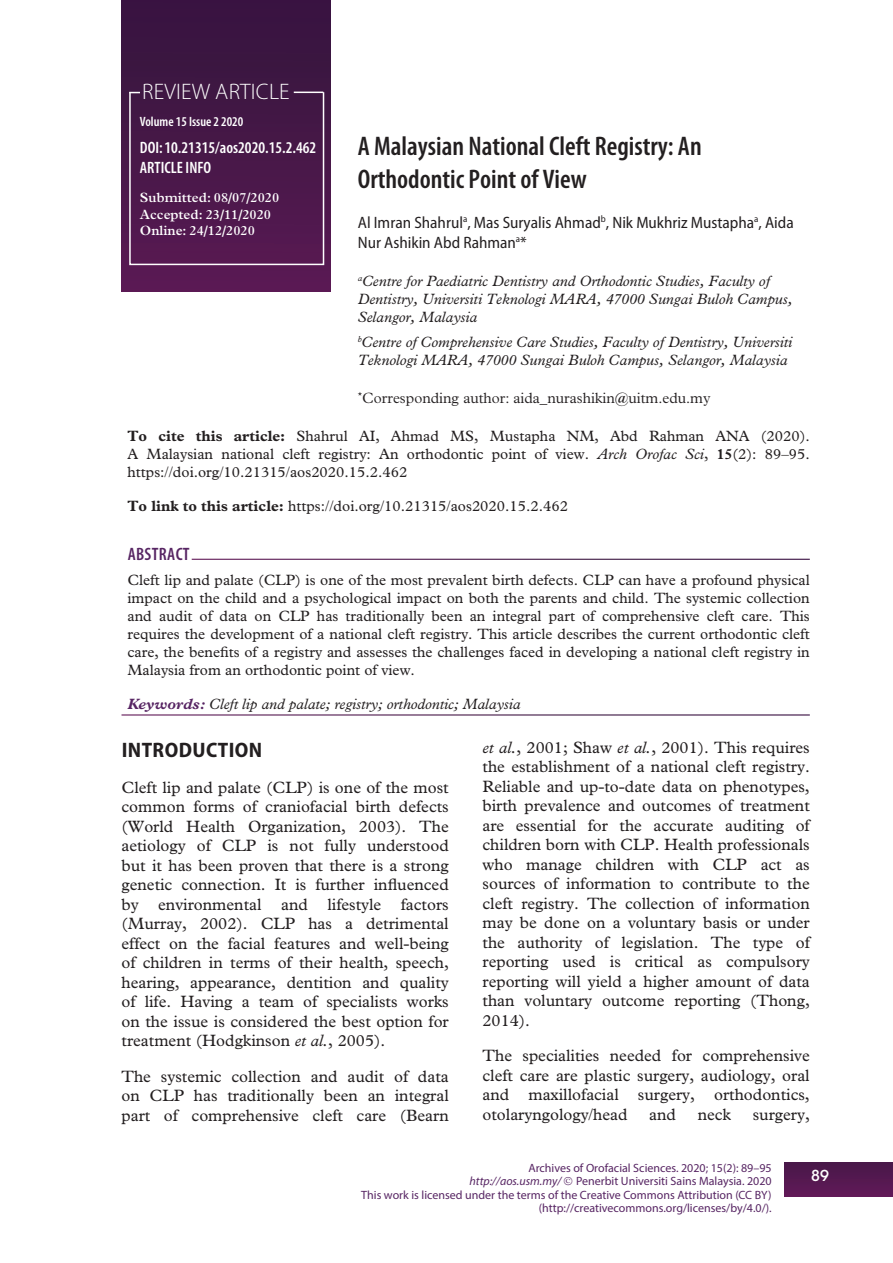
<style>
.page{position:relative;width:893px;height:1263px;background:#fff}
.page>*{position:absolute;margin:0;border:0;box-sizing:border-box;transform-origin:0 0}
.t1{font:600 condensed 27px/32.4px "Myriad Pro";color:#231f20}
.t2{font:300 22.5px "Myriad Pro";letter-spacing:.01em;color:#fff}
.t3{font:700 semi-condensed 21px "Myriad Pro";letter-spacing:.02em;color:#231f20}
.t4{font:600 condensed 18px "Myriad Pro";letter-spacing:.02em;color:#572563}
.t5{font:16.5px/19.5px "Plantin Std";color:#231f20;text-align:justify}
.t6{font:semi-condensed 16.5px/19.8px "Myriad Pro";color:#231f20}
.t7{font:600 condensed 16.5px/19.8px "Myriad Pro";color:#fff}
.t8{font:15px/18px "Plantin Std";color:#231f20;text-align:justify}
.t9{font:italic 15px/18px "Plantin Std";color:#231f20}
.t10{font:300 15px "Plantin Std";color:#231f20}
.t11{font:500 15px "ITC Avant Garde Std";color:#fff}
.t12{font:600 13.5px/16.2px "Plantin Std";color:#fff}
.t13{font:600 condensed 13.5px "Myriad Pro";color:#fff}
.t14{font:12px/13.5px "Myriad Pro";color:#572563;text-align:right}
.s1{font-weight:700}
.s2{font-style:italic}
.s3{font-weight:700;color:#572563}
</style>
<div class="page">
<div style="left:122px;top:0;width:209px;height:292px;background:linear-gradient(to bottom,#35143d,#5a1b54)"></div>
<div style="left:784px;top:1163px;width:109px;height:33px;background:#561950"></div>
<div style="left:129px;top:91px;width:195px;height:174px;border:2px solid #fff"></div>
<svg style="left:294px;top:92px;width:29px;height:1px"></svg>
<h2 class="t2" style="left:142px;top:78px;width:146px">REVIEW ARTICLE</h2>
<p class="t13" style="left:140px;top:113px;width:105px">Volume 15 Issue 2 2020</p>
<p class="t7" style="left:140px;top:137px;width:178px">DOI: 10.21315/aos2020.15.2.462<br>ARTICLE INFO</p>
<p class="t12" style="left:140px;top:190px;width:141px">Submitted: 08/07/2020<br>Accepted: 23/11/2020<br>Online: 24/12/2020</p>
<h1 class="t1" style="left:358px;top:130px;width:345px">A Malaysian National Cleft Registry: An<br>Orthodontic Point of View</h1>
<p class="t6" style="left:358px;top:212px;width:437px">Al Imran Shahrul<sup>a</sup>, Mas Suryalis Ahmad<sup>b</sup>, Nik Mukhriz Mustapha<sup>a</sup>, Aida<br>Nur Ashikin Abd Rahman<sup>a</sup>*</p>
<p class="t9" style="left:358px;top:272px;width:436px"><sup>a</sup>Centre for Paediatric Dentistry and Orthodontic Studies, Faculty of<br>Dentistry, Universiti Teknologi MARA, 47000 Sungai Buloh Campus,<br>Selangor, Malaysia</p>
<p class="t9" style="left:358px;top:332px;width:436px"><sup>b</sup>Centre of Comprehensive Care Studies, Faculty of Dentistry, Universiti<br>Teknologi MARA, 47000 Sungai Buloh Campus, Selangor, Malaysia</p>
<p class="t10" style="left:358px;top:389px;width:354px"><sup>*</sup>Corresponding author: aida_nurashikin@uitm.edu.my</p>
<p class="t8" style="left:128px;top:427px;width:684px"><span class="s1">To cite this article:</span> Shahrul AI, Ahmad MS, Mustapha NM, Abd Rahman ANA (2020).<br>A Malaysian national cleft registry: An orthodontic point of view. <span class="s2">Arch Orofac Sci</span>, <span class="s1">15</span>(2): 89–95. https://doi.org/10.21315/aos2020.15.2.462</p>
<p class="t8" style="left:128px;top:497px;width:442px"><span class="s1">To link to this article:</span> https://doi.org/10.21315/aos2020.15.2.462</p>
<p class="t4" style="left:128px;top:543px;width:64px">ABSTRACT</p>
<p class="t8" style="left:128px;top:571px;width:684px">Cleft lip and palate (CLP) is one of the most prevalent birth defects. CLP can have a profound physical impact on the child and a psychological impact on both the parents and child. The systemic collection and audit of data on CLP has traditionally been an integral part of comprehensive cleft care. This requires the development of a national cleft registry. This article describes the current orthodontic cleft care, the benefits of a registry and assesses the challenges faced in developing a national cleft registry in Malaysia from an orthodontic point of view.</p>
<p class="t9" style="left:128px;top:695px;width:395px"><span class="s3">Keywords:</span> Cleft lip and palate; registry; orthodontic; Malaysia</p>
<p class="t3" style="left:122px;top:736px;width:142px">INTRODUCTION</p>
<p class="t5" style="left:122px;top:777px;width:329px">Cleft lip and palate (CLP) is one of the most common forms of craniofacial birth defects (World Health Organization, 2003). The aetiology of CLP is not fully understood but it has been proven that there is a strong genetic connection. It is further influenced by environmental and lifestyle factors (Murray, 2002). CLP has a detrimental effect on the facial features and well-being of children in terms of their health, speech, hearing, appearance, dentition and quality of life. Having a team of specialists works on the issue is considered the best option for treatment (Hodgkinson <span class="s2">et al.</span>, 2005).</p>
<p class="t5" style="left:122px;top:1067px;width:329px">The systemic collection and audit of data on CLP has traditionally been an integral part of comprehensive cleft care (Bearn</p>
<p class="t5" style="left:482px;top:737px;width:329px"><span class="s2">et al.</span>, 2001; Shaw <span class="s2">et al.</span>, 2001). This requires the establishment of a national cleft registry.<br>Reliable and up-to-date data on phenotypes, birth prevalence and outcomes of treatment are essential for the accurate auditing of children born with CLP. Health professionals who manage children with CLP act as sources of information to contribute to the cleft registry. The collection of information may be done on a voluntary basis or under the authority of legislation. The type of reporting used is critical as compulsory reporting will yield a higher amount of data than voluntary outcome reporting (Thong, 2014).</p>
<p class="t5" style="left:482px;top:1046px;width:329px">The specialities needed for comprehensive cleft care are plastic surgery, audiology, oral and maxillofacial surgery, orthodontics, otolaryngology/head</p>
<p class="t5" style="left:649px;top:1105px;width:28px">and</p>
<p class="t5" style="left:698px;top:1105px;width:35px">neck</p>
<p class="t5" style="left:753px;top:1105px;width:59px">surgery,</p>
<p class="t14" style="left:361px;top:1161px;width:412px">Archives of Orofacial Sciences. 2020; 15(2): 89–95<br><span class="s2">http://aos.usm.my/</span> Penerbit Universiti Sains Malaysia. 2020<br>This work is licensed under the terms of the Creative Commons Attribution (CC BY) (http://creativecommons.org/licenses/by/4.0/).</p>
<p class="t11" style="left:811px;top:1166px;width:19px">89</p>
</div>
